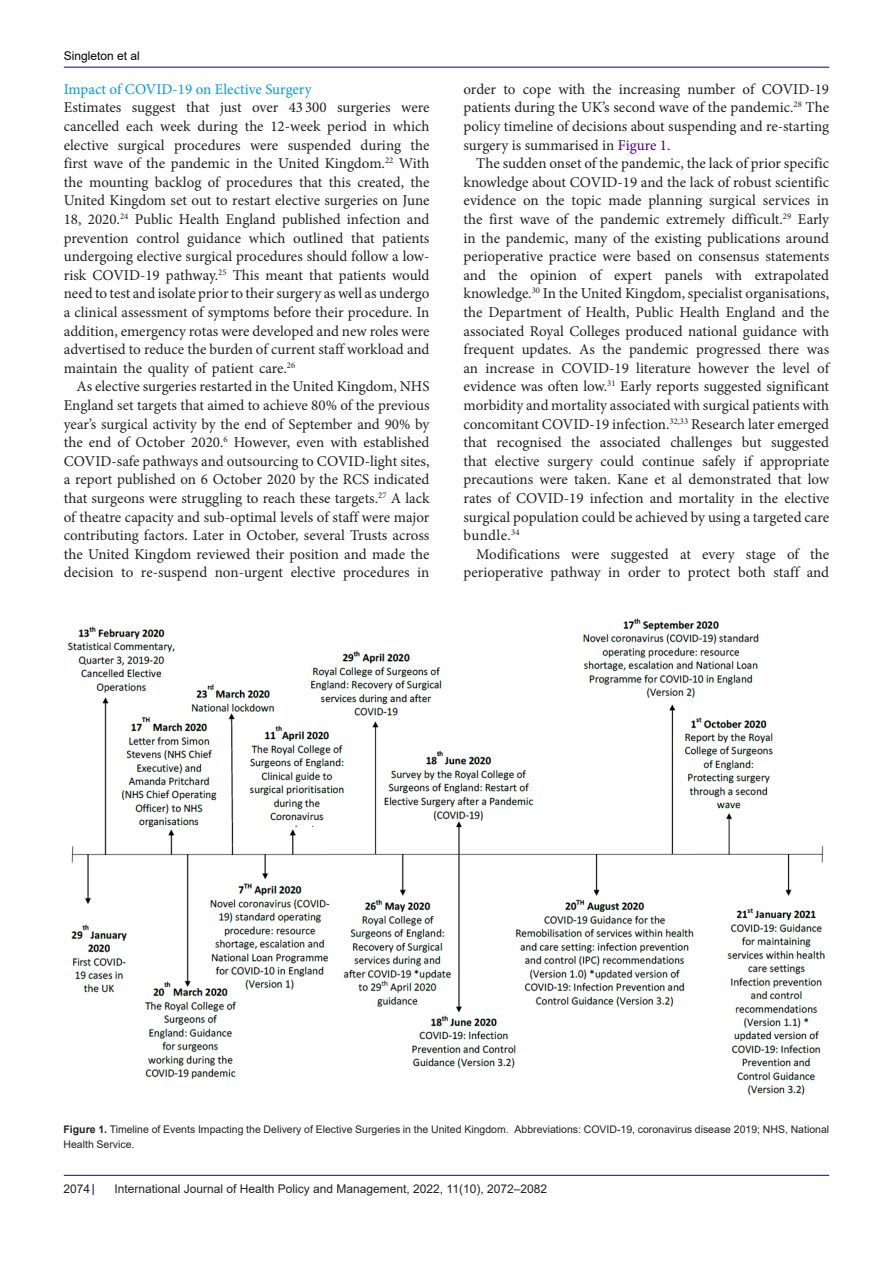
<style>
.page{position:relative;width:893px;height:1263px;background:#fff}
.page>*{position:absolute;margin:0;border:0;box-sizing:border-box;transform-origin:0 0}
.t1{font:15px/18.6px "Minion Pro";color:#231f20;text-align:justify}
.t2{font:15px "Minion Pro";color:#0099e5}
.t3{font:12px "Arial";color:#231f20}
.t4{font:12px "Arial";color:#000001}
.t5{font:10.5px/15px "Arial";color:#231f20}
.s1{color:#4b0082}
.s2{font-weight:700}
</style>
<div class="page">
<hr style="left:64px;top:67px;width:765px;height:1px;background:#190066">
<hr style="left:64px;top:1175px;width:765px;height:1px;background:#190066">
<img style="left:67px;top:618px;width:758px;height:478px">
<p class="t4" style="left:64px;top:48px;width:78px">Singleton et al</p>
<p class="t2" style="left:64px;top:79px;width:250px">Impact of COVID-19 on Elective Surgery</p>
<p class="t1" style="left:64px;top:98px;width:367px">Estimates suggest that just over 43 300 surgeries were cancelled each week during the 12-week period in which elective surgical procedures were suspended during the first wave of the pandemic in the United Kingdom.<sup>22</sup> With the mounting backlog of procedures that this created, the United Kingdom set out to restart elective surgeries on June 18, 2020.<sup>24</sup> Public Health England published infection and prevention control guidance which outlined that patients undergoing elective surgical procedures should follow a low&shy;risk COVID-19 pathway.<sup>25</sup> This meant that patients would need to test and isolate prior to their surgery as well as undergo a clinical assessment of symptoms before their procedure. In addition, emergency rotas were developed and new roles were advertised to reduce the burden of current staff workload and maintain the quality of patient care.<sup>26</sup></p>
<p class="t1" style="left:64px;top:377px;width:367px;text-indent:13px">As elective surgeries restarted in the United Kingdom, NHS England set targets that aimed to achieve 80% of the previous year’s surgical activity by the end of September and 90% by the end of October 2020.<sup>6</sup> However, even with established COVID-safe pathways and outsourcing to COVID-light sites, a report published on 6 October 2020 by the RCS indicated that surgeons were struggling to reach these targets.<sup>27</sup> A lack of theatre capacity and sub-optimal levels of staff were major contributing factors. Later in October, several Trusts across the United Kingdom reviewed their position and made the decision to re-suspend non-urgent elective procedures in</p>
<p class="t1" style="left:463px;top:80px;width:367px">order to cope with the increasing number of COVID-19 patients during the UK’s second wave of the pandemic.<sup>28</sup> The policy timeline of decisions about suspending and re-starting surgery is summarised in <span class="s1">Figure 1</span>.</p>
<p class="t1" style="left:463px;top:154px;width:367px;text-indent:13px">The sudden onset of the pandemic, the lack of prior specific knowledge about COVID-19 and the lack of robust scientific evidence on the topic made planning surgical services in the first wave of the pandemic extremely difficult.<sup>29</sup> Early in the pandemic, many of the existing publications around perioperative practice were based on consensus statements and the opinion of expert panels with extrapolated knowledge.<sup>30</sup> In the United Kingdom, specialist organisations, the Department of Health, Public Health England and the associated Royal Colleges produced national guidance with frequent updates. As the pandemic progressed there was an increase in COVID-19 literature however the level of evidence was often low.<sup>31</sup> Early reports suggested significant morbidity and mortality associated with surgical patients with concomitant COVID-19 infection.<sup>32,33</sup> Research later emerged that recognised the associated challenges but suggested that elective surgery could continue safely if appropriate precautions were taken. Kane et al demonstrated that low rates of COVID-19 infection and mortality in the elective surgical population could be achieved by using a targeted care bundle.<sup>34</sup></p>
<p class="t1" style="left:463px;top:545px;width:367px;text-align:right">Modifications were suggested at every stage of the perioperative pathway in order to protect both staff and</p>
<p class="t5" style="left:64px;top:1121px;width:767px"><span class="s2">Figure 1.</span> Timeline of Events Impacting the Delivery of Elective Surgeries in the United Kingdom. Abbreviations: COVID-19, coronavirus disease 2019; NHS, National<br>Health Service.</p>
<p class="t3" style="left:64px;top:1180px;width:28px">2074</p>
<p class="t3" style="left:114px;top:1180px;width:434px">International Journal of Health Policy and Management, 2022, 11(10), 2072–2082</p>
</div>
